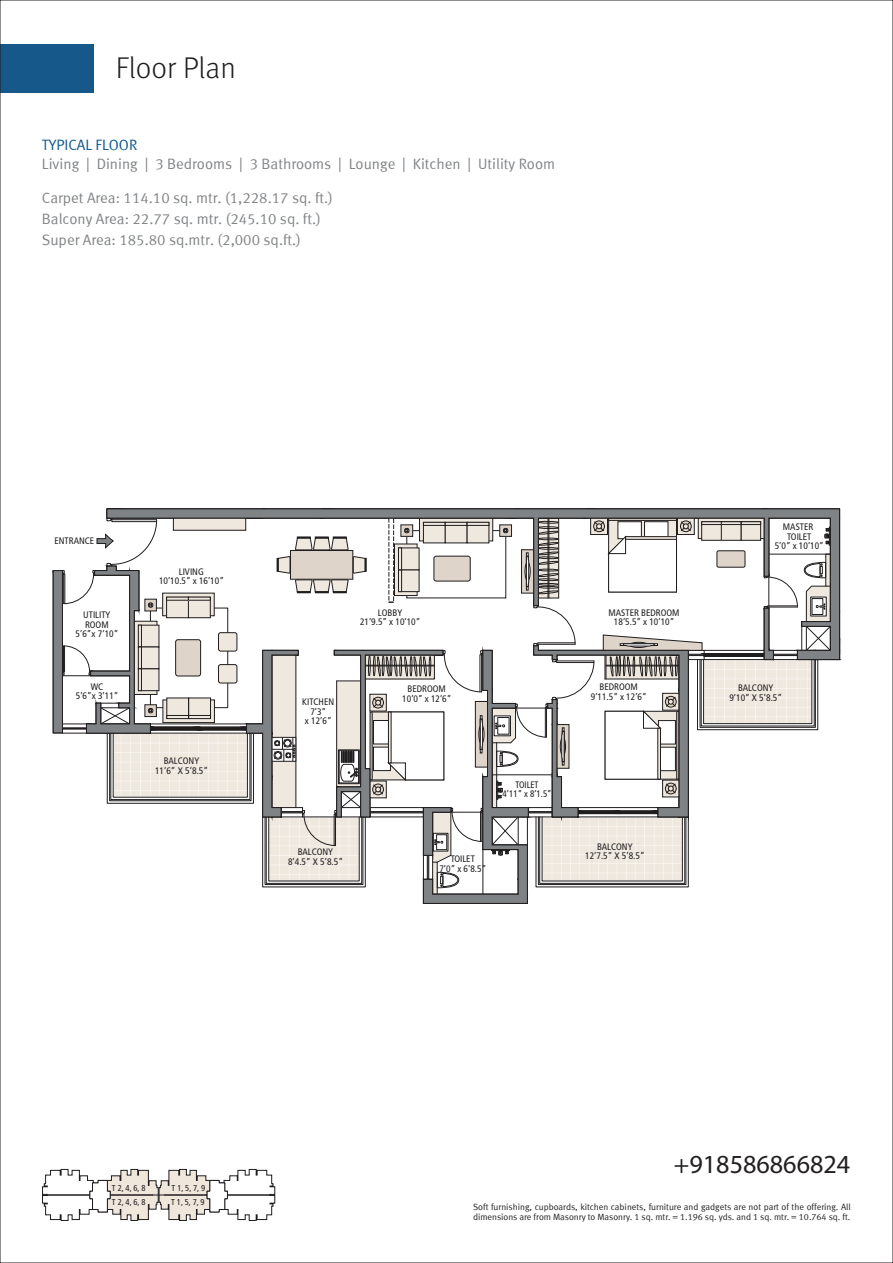
<style>
.page{position:relative;width:893px;height:1263px;background:#fff}
.page>*{position:absolute;margin:0;border:0;box-sizing:border-box;transform-origin:0 0}
.t1{font:300 30px "Meta";color:#201d1e}
.t2{font:26.1px "Myriad Pro";color:#231f20}
.t3{font:15px/21px "Meta Normal LF";color:#808385}
.t4{font:15px "Meta Normal LF";color:#0b568c}
.t5{font:condensed 9.45px/9.4px "Frutiger";color:#201d1e;text-align:center}
.t6{font:condensed 9.45px/9.4px "Frutiger";color:#201d1e;text-align:center;scale:.95 1}
.t7{font:9px/10.8px "Meta Normal LF";color:#201d1e}
.t8{font:condensed 8.55px/14.1px "Frutiger";color:#201d1e}
</style>
<div class="page">
<div style="left:0;top:44px;width:93px;height:49px;background:#17588a"></div>
<svg style="left:42px;top:1169px;width:233px;height:52px"></svg>
<svg style="left:53px;top:508px;width:789px;height:396px"></svg>
<h1 class="t1" style="left:116px;top:51px;width:121px">Floor Plan</h1>
<h3 class="t4" style="left:42px;top:136px;width:97px">TYPICAL FLOOR</h3>
<h3 class="t3" style="left:42px;top:153px;width:515px">Living | Dining | 3 Bedrooms | 3 Bathrooms | Lounge | Kitchen | Utility Room</h3>
<h3 class="t3" style="left:42px;top:187px;width:293px">Carpet Area: 114.10 sq. mtr. (1,228.17 sq. ft.)<br>Balcony Area: 22.77 sq. mtr. (245.10 sq. ft.)<br>Super Area: 185.80 sq.mtr. (2,000 sq.ft.)</h3>
<p class="t5" style="left:55px;top:536px;width:41px">ENTRANCE</p>
<p class="t5" style="left:76px;top:610px;width:44px">UTILITY<br>ROOM<br>5’6”x 7’10”</p>
<p class="t5" style="left:76px;top:682px;width:44px">WC<br>5’6”x 3’11”</p>
<p class="t5" style="left:159px;top:567px;width:67px">LIVING<br>10’10.5” x 16’10”</p>
<p class="t5" style="left:155px;top:756px;width:55px">BALCONY<br>11’6” X 5’8.5”</p>
<p class="t5" style="left:360px;top:608px;width:62px">LOBBY<br>21’9.5” x 10’10”</p>
<p class="t5" style="left:302px;top:697px;width:33px">KITCHEN<br>7’3”<br>x 12’6”</p>
<p class="t5" style="left:288px;top:847px;width:57px">BALCONY<br>8’4.5” X 5’8.5”</p>
<p class="t5" style="left:402px;top:684px;width:51px">BEDROOM<br>10’0” x 12’6”</p>
<p class="t6" style="left:503px;top:780px;width:53px">TOILET<br>4’11” x 8’1.5”</p>
<p class="t5" style="left:439px;top:854px;width:48px">TOILET<br>7’0” x 6’8.5”</p>
<p class="t5" style="left:609px;top:608px;width:72px">MASTER BEDROOM<br>18’5.5” x 10’10”</p>
<p class="t5" style="left:591px;top:682px;width:57px">BEDROOM<br>9’11.5” x 12’6”</p>
<p class="t5" style="left:585px;top:842px;width:61px">BALCONY<br>12’7.5” X 5’8.5”</p>
<p class="t5" style="left:775px;top:522px;width:51px">MASTER<br>TOILET<br>5’0” x 10’10”</p>
<p class="t5" style="left:729px;top:683px;width:54px">BALCONY<br>9’10” X 5’8.5”</p>
<h2 class="t2" style="left:674px;top:1148px;width:178px">+918586866824</h2>
<p class="t8" style="left:112px;top:1181px;width:35px">T 2, 4, 6, 8<br>T 2, 4, 6, 8</p>
<p class="t8" style="left:171px;top:1181px;width:35px">T 1, 5, 7, 9<br>T 1, 5, 7, 9</p>
<p class="t7" style="left:473px;top:1201px;width:379px">Soft furnishing, cupboards, kitchen cabinets, furniture and gadgets are not part of the offering. All dimensions are from Masonry to Masonry. 1 sq. mtr. = 1.196 sq. yds. and 1 sq. mtr. = 10.764 sq. ft.</p>
</div>
